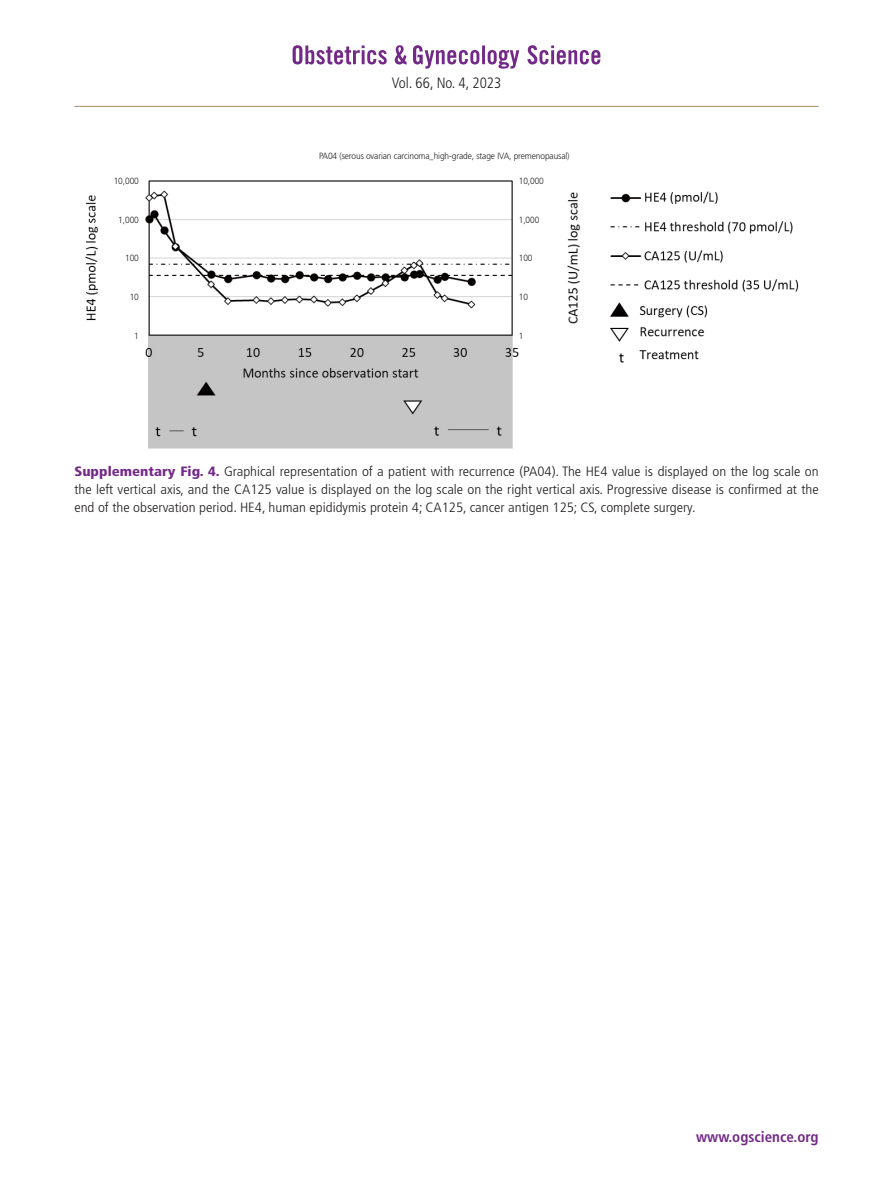
<style>
.page{position:relative;width:893px;height:1191px;background:#fff}
.page>*{position:absolute;margin:0;border:0;box-sizing:border-box;transform-origin:0 0}
.t1{font:700 condensed 15px "Frutiger LT Std";color:#732988}
.t2{font:300 condensed 15px "Frutiger LT Std";color:#221f20}
.그림타이틀{font:300 condensed 13.5px/18px "Frutiger LT Std";color:#221f20;text-align:justify;scale:1.1 1}
.표내용{font:300 9px "Frutiger LT Std";letter-spacing:-.01em;color:#221f20;scale:.93 1}
.s1{font-weight:900;color:#732988}
</style>
<div class="page">
<hr style="left:74px;top:106px;width:745px;height:1px;background:#ac9575">
<svg style="left:527px;top:45px;width:73px;height:19px"></svg>
<svg style="left:413px;top:45px;width:106px;height:24px"></svg>
<svg style="left:293px;top:45px;width:114px;height:19px"></svg>
<img style="left:85px;top:180px;width:714px;height:269px">
<p class="t2" style="left:392px;top:74px;width:111px">Vol. 66, No. 4, 2023</p>
<p class="표내용" style="left:114px;top:176px;width:29px">10,000</p>
<p class="표내용" style="left:118px;top:214px;width:24px">1,000</p>
<p class="표내용" style="left:125px;top:253px;width:16px">100</p>
<p class="표내용" style="left:130px;top:292px;width:11px">10</p>
<p class="표내용" style="left:134px;top:330px;width:7px">1</p>
<p class="표내용" style="left:319px;top:150px;width:271px">PA04 (serous ovarian carcinoma_high-grade, stage IVA, premenopausal)</p>
<p class="표내용" style="left:519px;top:176px;width:29px">10,000</p>
<p class="표내용" style="left:519px;top:214px;width:24px">1,000</p>
<p class="표내용" style="left:519px;top:253px;width:16px">100</p>
<p class="표내용" style="left:519px;top:292px;width:11px">10</p>
<p class="표내용" style="left:519px;top:330px;width:7px">1</p>
<p class="그림타이틀" style="left:74px;top:462px;width:678px"><span class="s1">Supplementary Fig. 4.</span> Graphical representation of a patient with recurrence (PA04). The HE4 value is displayed on the log scale on the left vertical axis, and the CA125 value is displayed on the log scale on the right vertical axis. Progressive disease is confirmed at the end of the observation period. HE4, human epididymis protein 4; CA125, cancer antigen 125; CS, complete surgery.</p>
<p class="t1" style="left:696px;top:1128px;width:124px">www.ogscience.org</p>
</div>
